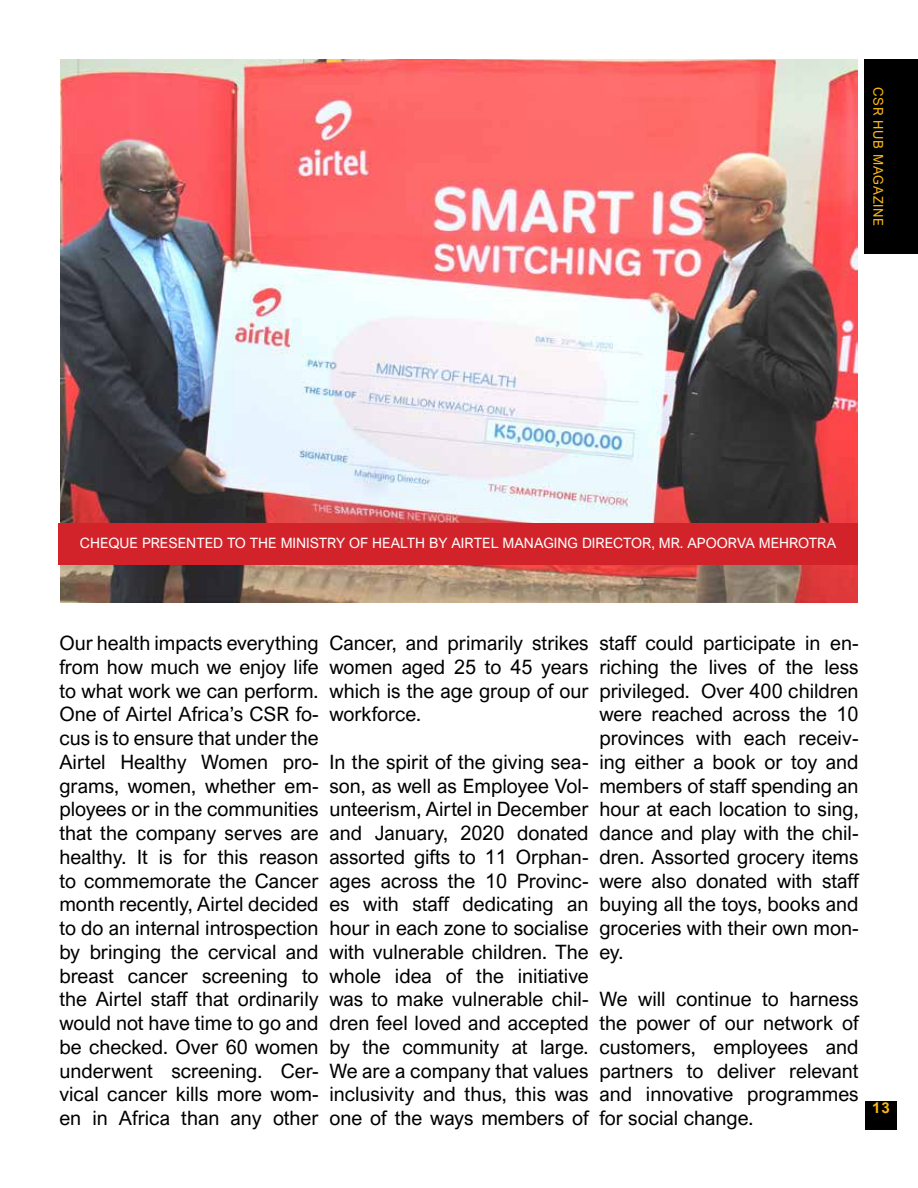
<style>
.page{position:relative;width:918px;height:1188px;background:#fff}
.page>*{position:absolute;margin:0;border:0;box-sizing:border-box;transform-origin:0 0}
.t1{font:19.8px/23.7px "Arial Nova";color:#000;text-align:justify}
.t2{font:700 15px "Arial Nova";color:#fdb714}
.t3{font:14.25px "Arial Nova";color:#fff}
.t4{font:13.5px "Arial Nova";letter-spacing:.05em;color:#fdb714}
</style>
<div class="page">
<div style="left:865px;top:1101px;width:32px;height:28px;background:#000"></div>
<div style="left:865px;top:59px;width:53px;height:195px;background:#000"></div>
<img style="left:60px;top:59px;width:798px;height:543px">
<div style="left:59px;top:523px;width:799px;height:42px;background:#d2232a"></div>
<p class="t4" style="left:886px;top:87px;width:141px;rotate:90deg">CSR HUB MAGAZINE</p>
<p class="t3" style="left:80px;top:535px;width:758px">CHEQUE PRESENTED TO THE MINISTRY OF HEALTH BY AIRTEL MANAGING DIRECTOR, MR. APOORVA MEHROTRA</p>
<p class="t1" style="left:59px;top:631px;width:261px">Our health impacts everything from how much we enjoy life to what work we can perform.<br>One of Airtel Africa’s CSR fo&shy;cus is to ensure that under the Airtel Healthy Women pro&shy;grams, women, whether em&shy;ployees or in the communities that the company serves are healthy. It is for this reason to commemorate the Cancer month recently, Airtel decided to do an internal introspection by bringing the cervical and breast cancer screening to the Airtel staff that ordinarily would not have time to go and be checked. Over 60 women underwent screening. Cer&shy;vical cancer kills more wom&shy;en in Africa than any other</p>
<p class="t1" style="left:329px;top:631px;width:261px">Cancer, and primarily strikes women aged 25 to 45 years which is the age group of our workforce.</p>
<p class="t1" style="left:329px;top:750px;width:261px">In the spirit of the giving sea&shy;son, as well as Employee Vol&shy;unteerism, Airtel in December and January, 2020 donated assorted gifts to 11 Orphan&shy;ages across the 10 Provinc&shy;es with staff dedicating an hour in each zone to socialise with vulnerable children. The whole idea of the initiative was to make vulnerable chil&shy;dren feel loved and accepted by the community at large.<br>We are a company that values inclusivity and thus, this was one of the ways members of</p>
<p class="t1" style="left:599px;top:631px;width:261px">staff could participate in en&shy;riching the lives of the less privileged. Over 400 children were reached across the 10 provinces with each receiv&shy;ing either a book or toy and members of staff spending an hour at each location to sing, dance and play with the chil&shy;dren. Assorted grocery items were also donated with staff buying all the toys, books and groceries with their own mon&shy;ey.</p>
<p class="t1" style="left:599px;top:988px;width:261px">We will continue to harness the power of our network of customers, employees and partners to deliver relevant and innovative programmes for social change.</p>
<p class="t2" style="left:872px;top:1099px;width:19px">13</p>
</div>
